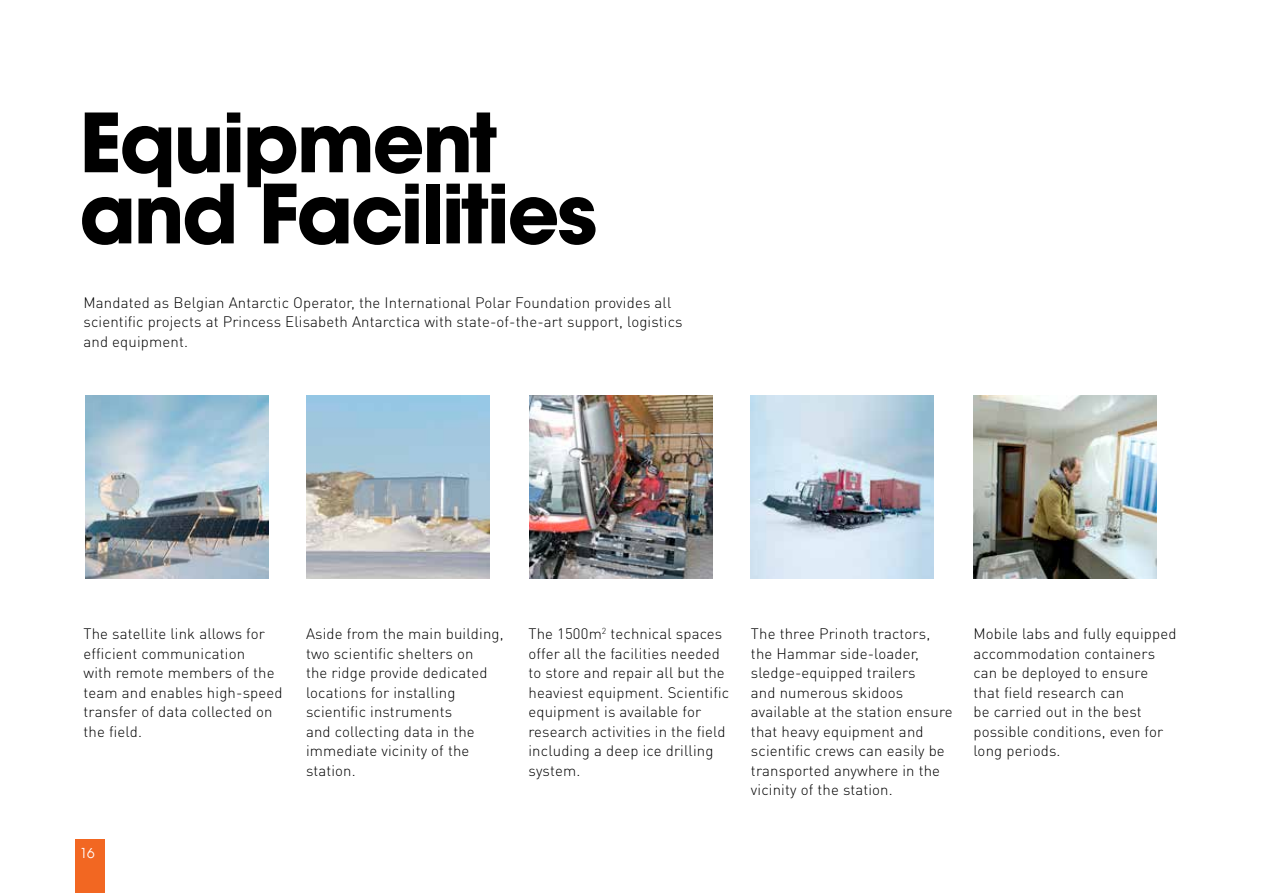
<style>
.page{position:relative;width:1263px;height:893px;background:#fff}
.page>*{position:absolute;margin:0;border:0;box-sizing:border-box;transform-origin:0 0}
.t1{font:700 89.55px/71.1px "Avant Garde Md ITC";letter-spacing:-.02em;color:#000}
.t2{font:300 15px/19.5px "DIN Pro";letter-spacing:.01em;color:#000}
.t3{font:15px "Avant Garde ITC";color:#fff}
</style>
<div class="page">
<div style="left:75px;top:839px;width:30px;height:54px;background:#f26722"></div>
<img style="left:86px;top:396px;width:183px;height:183px">
<img style="left:307px;top:396px;width:183px;height:183px">
<img style="left:529px;top:396px;width:183px;height:183px">
<img style="left:751px;top:396px;width:183px;height:183px">
<img style="left:973px;top:396px;width:183px;height:183px">
<h1 class="t1" style="left:80px;top:106px;width:519px">Equipment and Facilities</h1>
<p class="t2" style="left:84px;top:292px;width:601px">Mandated as Belgian Antarctic Operator, the International Polar Foundation provides all scientific projects at Princess Elisabeth Antarctica with state-of-the-art support, logistics and equipment.</p>
<p class="t2" style="left:84px;top:623px;width:201px">The satellite link allows for efficient communication<br>with remote members of the team and enables high-speed transfer of data collected on the field.</p>
<p class="t2" style="left:306px;top:623px;width:199px">Aside from the main building, two scientific shelters on<br>the ridge provide dedicated locations for installing scientific instruments<br>and collecting data in the immediate vicinity of the station.</p>
<p class="t2" style="left:528px;top:623px;width:202px">The 1500m<sup>2</sup> technical spaces offer all the facilities needed to store and repair all but the heaviest equipment. Scientific equipment is available for research activities in the field including a deep ice drilling system.</p>
<p class="t2" style="left:751px;top:623px;width:203px">The three Prinoth tractors, the Hammar side-loader, sledge-equipped trailers<br>and numerous skidoos available at the station ensure that heavy equipment and scientific crews can easily be transported anywhere in the vicinity of the station.</p>
<p class="t2" style="left:973px;top:623px;width:205px">Mobile labs and fully equipped accommodation containers can be deployed to ensure that field research can<br>be carried out in the best possible conditions, even for long periods.</p>
<p class="t3" style="left:80px;top:844px;width:16px">16</p>
</div>
